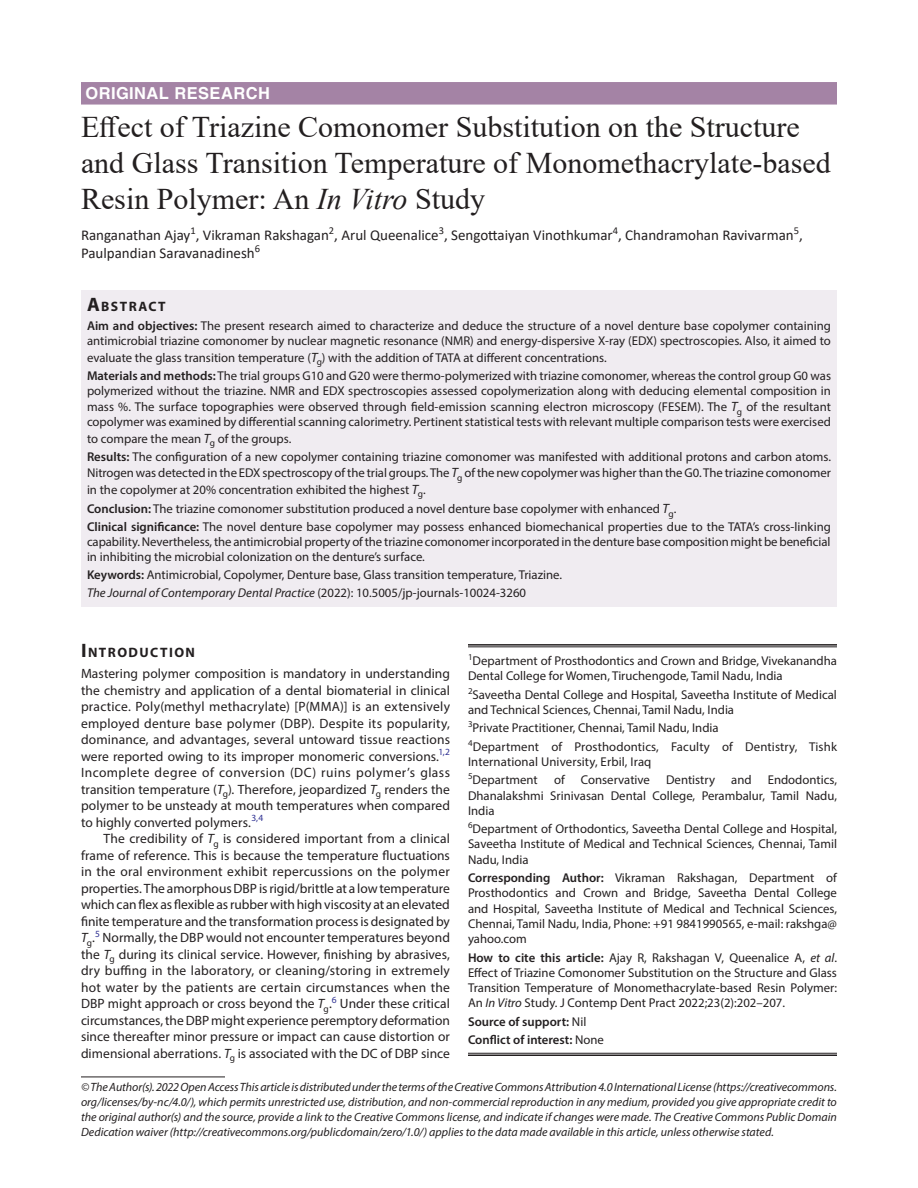
<style>
.page{position:relative;width:918px;height:1188px;background:#fff}
.page>*{position:absolute;margin:0;border:0;box-sizing:border-box;transform-origin:0 0}
.t1{font:30px/36px "Times New Roman";color:#231f20}
.ArticleType{font:700 16.5px "Helvetica LT Std";letter-spacing:.025em;color:#fff}
.AuthorName{font:15px/18px "Calibri";color:#231f20}
.Head-1-first{font:700 13.65px "Myriad Pro";letter-spacing:.105em;color:#231f20}
.AbstractTitle{font:700 13.65px "Myriad Pro";letter-spacing:.105em;color:#231f20}
.Para-Indent{font:13.5px/16.5px "Myriad Pro";letter-spacing:.005em;color:#231f20;text-align:justify}
.Para-NoIndent{font:13.5px/16.5px "Myriad Pro";letter-spacing:.005em;color:#231f20;text-align:justify}
.Abstract-Para-first{font:12.75px/15px "Myriad Pro";color:#231f20}
.Affiliation{font:12.75px/15.3px "Myriad Pro";color:#231f20}
.Corresponding_Author{font:12.75px/15.3px "Myriad Pro";color:#231f20;text-align:justify}
.How_to_Cite{font:12.75px/15.3px "Myriad Pro";color:#231f20;text-align:justify}
.Affiliation-first{font:12.75px/15.3px "Myriad Pro";color:#231f20}
.Keywords{font:12.75px "Myriad Pro";color:#231f20}
.JT_DOI{font:italic 12.75px "Myriad Pro";color:#231f20}
.COI{font:600 12.75px "Myriad Pro";color:#231f20}
.Source{font:600 12.75px "Myriad Pro";color:#231f20}
.FootNote{font:italic 12px/15px "Myriad Pro";color:#231f20;text-align:justify}
.s1{font-style:italic}
.s2{font-size:19.5px}
.s3{font-weight:600}
.s4{font-style:italic;font-size:13.5px}
.s5{font-style:normal}
.s6{font-weight:400}
</style>
<div class="page">
<div style="left:81px;top:82px;width:756px;height:23px;background:#a483a5"></div>
<div style="left:81px;top:290px;width:756px;height:26px;background:#f0ecf1"></div>
<div style="left:81px;top:315px;width:756px;height:56px;background:#f0ecf1"></div>
<div style="left:81px;top:364px;width:756px;height:88px;background:#f0ecf1"></div>
<div style="left:81px;top:445px;width:756px;height:58px;background:#f0ecf1"></div>
<div style="left:81px;top:497px;width:756px;height:26px;background:#f0ecf1"></div>
<div style="left:81px;top:516px;width:756px;height:54px;background:#f0ecf1"></div>
<div style="left:81px;top:564px;width:756px;height:24px;background:#f0ecf1"></div>
<div style="left:81px;top:582px;width:756px;height:24px;background:#f0ecf1"></div>
<hr style="left:81px;top:1077px;width:144px;height:1px;background:#231f20">
<hr style="left:468px;top:644px;width:369px;height:2px;background:#231f20">
<hr style="left:468px;top:647px;width:369px;height:1px;background:#231f20">
<hr style="left:468px;top:1053px;width:369px;height:1px;background:#231f20">
<hr style="left:468px;top:1054px;width:369px;height:2px;background:#231f20">
<p class="ArticleType" style="left:86px;top:83px;width:186px">ORIGINAL RESEARCH</p>
<p class="t1" style="left:81px;top:108px;width:751px">Effect of Triazine Comonomer Substitution on the Structure and Glass Transition Temperature of Monomethacrylate-based<br>Resin Polymer: An <span class="s1">In Vitro</span> Study</p>
<p class="AuthorName" style="left:81px;top:226px;width:723px">Ranganathan Ajay<sup>1</sup>, Vikraman Rakshagan<sup>2</sup>, Arul Queenalice<sup>3</sup>, Sengottaiyan Vinothkumar<sup>4</sup>, Chandramohan Ravivarman<sup>5</sup>,<br>Paulpandian Saravanadinesh<sup>6</sup></p>
<p class="AbstractTitle" style="left:87px;top:297px;width:80px"><span class="s2">A</span>BSTRACT</p>
<p class="Abstract-Para-first" style="left:87px;top:318px;width:746px"><span class="s3">Aim and objectives:</span> The present research aimed to characterize and deduce the structure of a novel denture base copolymer containing antimicrobial triazine comonomer by nuclear magnetic resonance (NMR) and energy-dispersive X-ray (EDX) spectroscopies. Also, it aimed to</p>
<p class="Abstract-Para-first" style="left:87px;top:350px;width:521px">evaluate the glass transition temperature (<span class="s4">T</span><sub>g</sub>) with the addition of TATA at different concentrations.</p>
<p class="Abstract-Para-first" style="left:87px;top:368px;width:746px"><span class="s3">Materials and methods:</span> The trial groups G10 and G20 were thermo-polymerized with triazine comonomer, whereas the control group G0 was polymerized without the triazine. NMR and EDX spectroscopies assessed copolymerization along with deducing elemental composition in</p>
<p class="Abstract-Para-first" style="left:87px;top:399px;width:746px">mass %. The surface topographies were observed through field-emission scanning electron microscopy (FESEM). The <span class="s4">T</span><sub>g</sub> of the resultant copolymer was examined by differential scanning calorimetry. Pertinent statistical tests with relevant multiple comparison tests were exercised</p>
<p class="Abstract-Para-first" style="left:87px;top:431px;width:206px">to compare the mean <span class="s4">T</span><sub>g</sub> of the groups.</p>
<p class="Abstract-Para-first" style="left:87px;top:448px;width:746px;line-height:16.5px;text-align:justify"><span class="s3">Results:</span> The configuration of a new copolymer containing triazine comonomer was manifested with additional protons and carbon atoms.<br>Nitrogen was detected in the EDX spectroscopy of the trial groups. The <span class="s4">T</span><sub>g</sub> of the new copolymer was higher than the G0. The triazine comonomer in the copolymer at 20% concentration exhibited the highest <span class="s4">T</span><sub>g</sub>.</p>
<p class="Abstract-Para-first" style="left:87px;top:501px;width:591px"><span class="s3">Conclusion:</span> The triazine comonomer substitution produced a novel denture base copolymer with enhanced <span class="s4">T</span><sub>g</sub>.</p>
<p class="Abstract-Para-first" style="left:87px;top:519px;width:746px;text-align:justify"><span class="s3">Clinical significance:</span> The novel denture base copolymer may possess enhanced biomechanical properties due to the TATA’s cross-linking capability. Nevertheless, the antimicrobial property of the triazine comonomer incorporated in the denture base composition might be beneficial in inhibiting the microbial colonization on the denture’s surface.</p>
<p class="Keywords" style="left:87px;top:567px;width:477px"><span class="s3">Keywords:</span> Antimicrobial, Copolymer, Denture base, Glass transition temperature, Triazine.</p>
<p class="JT_DOI" style="left:87px;top:585px;width:441px">The Journal of Contemporary Dental Practice <span class="s5">(2022): 10.5005/jp-journals-10024-3260</span></p>
<p class="Head-1-first" style="left:81px;top:644px;width:116px"><span class="s2">I</span>NTRODUCTION</p>
<p class="Para-NoIndent" style="left:81px;top:665px;width:371px">Mastering polymer composition is mandatory in understanding the chemistry and application of a dental biomaterial in clinical practice. Poly(methyl methacrylate) [P(MMA)] is an extensively employed denture base polymer (DBP). Despite its popularity, dominance, and advantages, several untoward tissue reactions were reported owing to its improper monomeric conversions.<sup>1,2<br></sup>Incomplete degree of conversion (DC) ruins polymer’s glass transition temperature (<span class="s1">T</span><sub>g</sub>). Therefore, jeopardized <span class="s1">T</span><sub>g</sub> renders the polymer to be unsteady at mouth temperatures when compared to highly converted polymers.<sup>3,4</sup></p>
<p class="Para-Indent" style="left:81px;top:830px;width:371px;text-indent:22px">The credibility of <span class="s1">T</span><sub>g</sub> is considered important from a clinical frame of reference. This is because the temperature fluctuations in the oral environment exhibit repercussions on the polymer properties. The amorphous DBP is rigid/brittle at a low temperature which can flex as flexible as rubber with high viscosity at an elevated finite temperature and the transformation process is designated by <span class="s1">T</span><sub>g</sub>.<sup>5</sup> Normally, the DBP would not encounter temperatures beyond the <span class="s1">T</span><sub>g</sub> during its clinical service. However, finishing by abrasives, dry buffing in the laboratory, or cleaning/storing in extremely hot water by the patients are certain circumstances when the DBP might approach or cross beyond the <span class="s1">T</span><sub>g</sub>.<sup>6</sup> Under these critical circumstances, the DBP might experience peremptory deformation since thereafter minor pressure or impact can cause distortion or dimensional aberrations. <span class="s1">T</span><sub>g</sub> is associated with the DC of DBP since</p>
<p class="FootNote" style="left:81px;top:1079px;width:758px">© The Author(s). 2022 Open Access This article is distributed under the terms of the Creative Commons Attribution 4.0 International License (https://creativecommons. org/licenses/by-nc/4.0/), which permits unrestricted use, distribution, and non-commercial reproduction in any medium, provided you give appropriate credit to the original author(s) and the source, provide a link to the Creative Commons license, and indicate if changes were made. The Creative Commons Public Domain Dedication waiver (http://creativecommons.org/publicdomain/zero/1.0/) applies to the data made available in this article, unless otherwise stated.</p>
<p class="Affiliation-first" style="left:468px;top:653px;width:370px"><sup>1</sup>Department of Prosthodontics and Crown and Bridge, Vivekanandha<br>Dental College for Women, Tiruchengode, Tamil Nadu, India</p>
<p class="Affiliation" style="left:468px;top:687px;width:370px"><sup>2</sup>Saveetha Dental College and Hospital, Saveetha Institute of Medical and Technical Sciences, Chennai, Tamil Nadu, India</p>
<p class="Affiliation" style="left:468px;top:720px;width:252px"><sup>3</sup>Private Practitioner, Chennai, Tamil Nadu, India</p>
<p class="Affiliation" style="left:468px;top:738px;width:371px"><sup>4</sup>Department of Prosthodontics, Faculty of Dentistry, Tishk<br>International University, Erbil, Iraq</p>
<p class="Affiliation" style="left:468px;top:772px;width:71px"><sup>5</sup>Department</p>
<p class="Affiliation" style="left:554px;top:772px;width:12px">of</p>
<p class="Affiliation" style="left:581px;top:772px;width:71px">Conservative</p>
<p class="Affiliation" style="left:666px;top:772px;width:50px">Dentistry</p>
<p class="Affiliation" style="left:731px;top:772px;width:22px">and</p>
<p class="Affiliation" style="left:468px;top:772px;width:371px;text-align:justify;text-indent:300px">Endodontics, Dhanalakshmi Srinivasan Dental College, Perambalur, Tamil Nadu, India</p>
<p class="Affiliation" style="left:468px;top:821px;width:371px;text-align:justify"><sup>6</sup>Department of Orthodontics, Saveetha Dental College and Hospital, Saveetha Institute of Medical and Technical Sciences, Chennai, Tamil Nadu, India</p>
<p class="Corresponding_Author" style="left:468px;top:870px;width:371px"><span class="s3">Corresponding Author:</span> Vikraman Rakshagan, Department of Prosthodontics and Crown and Bridge, Saveetha Dental College and Hospital, Saveetha Institute of Medical and Technical Sciences, Chennai, Tamil Nadu, India, Phone: +91 9841990565, e-mail: rakshga@ yahoo.com</p>
<p class="How_to_Cite" style="left:468px;top:949px;width:371px"><span class="s3">How to cite this article:</span> Ajay R, Rakshagan V, Queenalice A, <span class="s1">et al</span>.<br>Effect of Triazine Comonomer Substitution on the Structure and Glass Transition Temperature of Monomethacrylate-based Resin Polymer:<br>An <span class="s1">In Vitro</span> Study. J Contemp Dent Pract 2022;23(2):202–207.</p>
<p class="Source" style="left:468px;top:1013px;width:120px">Source of support: <span class="s6">Nil</span></p>
<p class="COI" style="left:468px;top:1032px;width:137px">Conflict of interest: <span class="s6">None</span></p>
</div>
